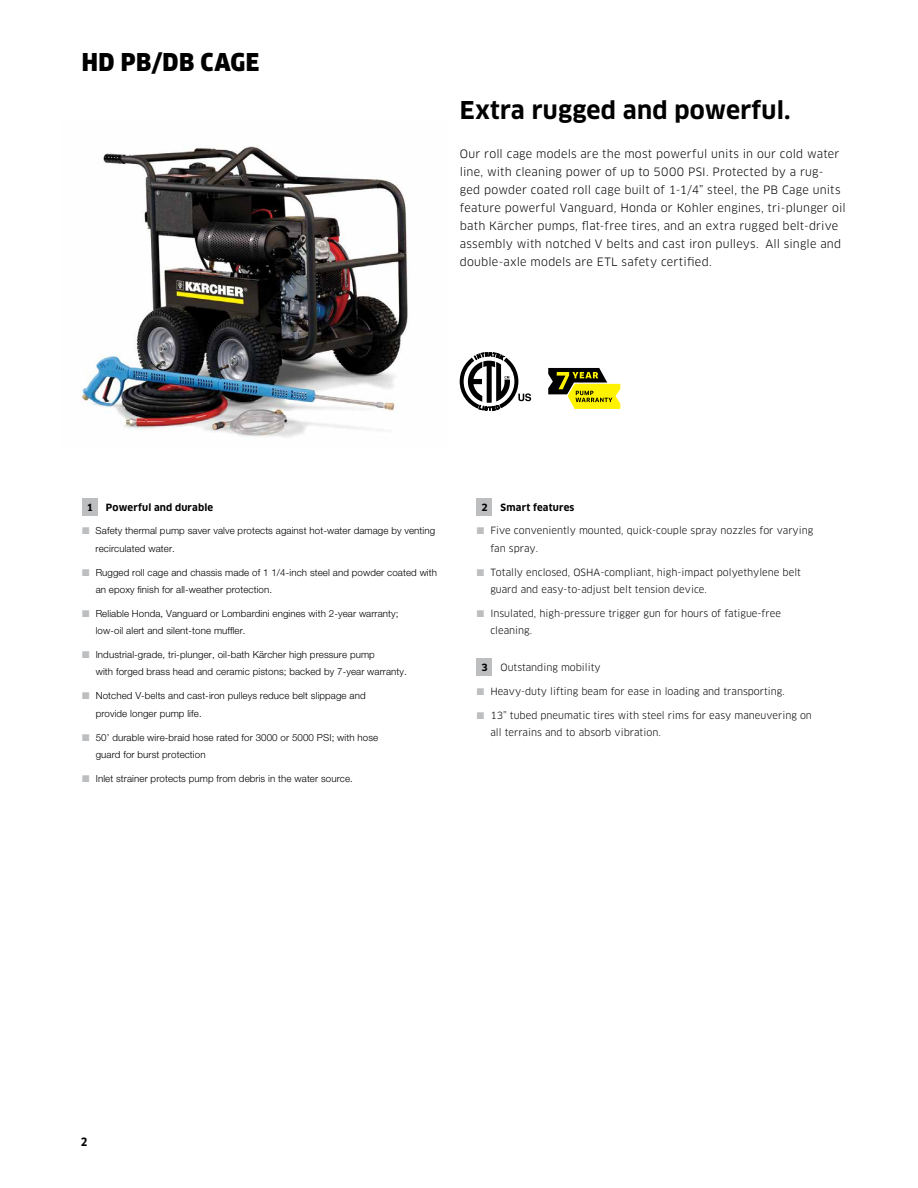
<style>
.page{position:relative;width:918px;height:1188px;background:#fff}
.page>*{position:absolute;margin:0;border:0;box-sizing:border-box;transform-origin:0 0}
.t1{font:700 24px "Clan Pro";letter-spacing:.01em;color:#000}
.t2{font:900 24px "Clan Pro Narr";letter-spacing:.02em;color:#000}
.t3{font:11.25px/18px "Clan Pro";letter-spacing:.015em;color:#000}
.t4{font:700 11.25px "Clan Pro Narr";color:#000}
.t5{font:300 9.75px/17.2px "Helvetica Neue LT Pro";letter-spacing:.01em;color:#000}
.t6{font:9.75px/17.2px "Clan Pro";color:#000}
.t7{font:700 9.75px "Clan Pro";letter-spacing:.015em;color:#000}
.s1{color:#bcbec0}
</style>
<div class="page">
<svg style="left:459px;top:352px;width:72px;height:59px"></svg>
<svg style="left:548px;top:368px;width:73px;height:41px"></svg>
<img style="left:81px;top:146px;width:327px;height:291px">
<div style="left:82px;top:498px;width:15px;height:17px;background:#bcbec0"></div>
<div style="left:477px;top:498px;width:15px;height:17px;background:#bcbec0"></div>
<div style="left:477px;top:658px;width:15px;height:17px;background:#bcbec0"></div>
<h1 class="t2" style="left:82px;top:48px;width:179px">HD PB/DB CAGE</h1>
<h1 class="t1" style="left:460px;top:96px;width:332px">Extra rugged and powerful.</h1>
<p class="t3" style="left:460px;top:145px;width:387px">Our roll cage models are the most powerful units in our cold water line, with cleaning power of up to 5000 PSI. Protected by a rug&shy;ged powder coated roll cage built of 1-1/4” steel, the PB Cage units feature powerful Vanguard, Honda or Kohler engines, tri-plunger oil bath Kärcher pumps, flat-free tires, and an extra rugged belt-drive assembly with notched V belts and cast iron pulleys. All single and double-axle models are ETL safety certified.</p>
<p class="t7" style="left:87px;top:501px;width:8px">1</p>
<p class="t7" style="left:106px;top:502px;width:109px">Powerful and durable</p>
<p class="t5" style="left:96px;top:522px;width:341px;text-indent:-14px"><span class="s1">■</span> Safety thermal pump saver valve protects against hot-water damage by venting recirculated water.</p>
<p class="t5" style="left:96px;top:563px;width:343px;text-indent:-14px"><span class="s1">■</span> Rugged roll cage and chassis made of 1 1/4-inch steel and powder coated with an epoxy finish for all-weather protection.</p>
<p class="t5" style="left:96px;top:605px;width:304px;text-indent:-14px"><span class="s1">■</span> Reliable Honda, Vanguard or Lombardini engines with 2-year warranty; low-oil alert and silent-tone muffler.</p>
<p class="t5" style="left:96px;top:646px;width:313px;text-indent:-14px"><span class="s1">■</span> Industrial-grade, tri-plunger, oil-bath Kärcher high pressure pump<br>with forged brass head and ceramic pistons; backed by 7-year warranty.</p>
<p class="t5" style="left:96px;top:687px;width:271px;text-indent:-14px"><span class="s1">■</span> Notched V-belts and cast-iron pulleys reduce belt slippage and provide longer pump life.</p>
<p class="t5" style="left:96px;top:728px;width:284px;text-indent:-14px"><span class="s1">■</span> 50’ durable wire-braid hose rated for 3000 or 5000 PSI; with hose guard for burst protection</p>
<p class="t5" style="left:82px;top:770px;width:272px"><span class="s1">■</span> Inlet strainer protects pump from debris in the water source.</p>
<p class="t7" style="left:481px;top:501px;width:8px">2</p>
<p class="t7" style="left:501px;top:502px;width:75px">Smart features</p>
<p class="t6" style="left:490px;top:522px;width:324px;text-indent:-14px"><span class="s1">■</span> Five conveniently mounted, quick-couple spray nozzles for varying fan spray.</p>
<p class="t6" style="left:490px;top:564px;width:312px;text-indent:-14px"><span class="s1">■</span> Totally enclosed, OSHA-compliant, high-impact polyethylene belt guard and easy-to-adjust belt tension device.</p>
<p class="t6" style="left:490px;top:605px;width:292px;text-indent:-14px"><span class="s1">■</span> Insulated, high-pressure trigger gun for hours of fatigue-free cleaning.</p>
<p class="t7" style="left:481px;top:661px;width:8px">3</p>
<p class="t6" style="left:501px;top:659px;width:102px">Outstanding mobility</p>
<p class="t6" style="left:477px;top:683px;width:309px"><span class="s1">■</span> Heavy-duty lifting beam for ease in loading and transporting.</p>
<p class="t6" style="left:490px;top:707px;width:323px;text-indent:-14px"><span class="s1">■</span> 13” tubed pneumatic tires with steel rims for easy maneuvering on all terrains and to absorb vibration.</p>
<p class="t4" style="left:81px;top:1135px;width:8px">2</p>
</div>
